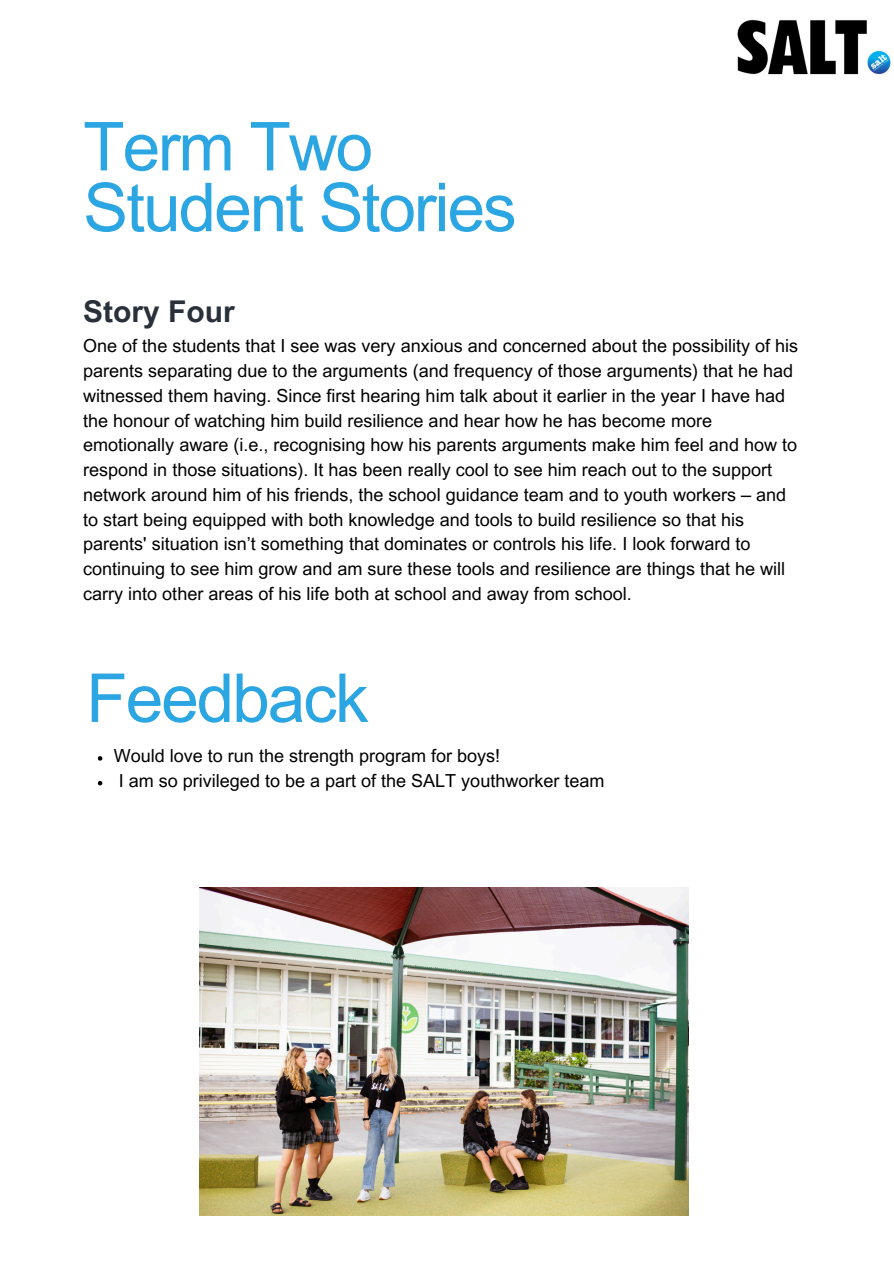
<style>
.page{position:relative;width:894px;height:1264px;background:#fff}
.page>*{position:absolute;margin:0;border:0;box-sizing:border-box;transform-origin:0 0}
.t1{font:67.5px/60.8px "Arial MT Pro";letter-spacing:-.03em;color:#2ca6e2}
.t2{font:700 30px "Arial MT Pro";color:#293039}
.t3{font:18px/24.8px "Arial MT Pro";color:#000}
</style>
<div class="page">
<img style="left:737px;top:19px;width:154px;height:56px">
<img style="left:199px;top:887px;width:489px;height:328px">
<svg style="left:98px;top:756px;width:4px;height:4px"></svg>
<svg style="left:98px;top:781px;width:4px;height:4px"></svg>
<h2 class="t1" style="left:83px;top:125px;width:435px">Term Two<br>Student Stories</h2>
<h1 class="t2" style="left:83px;top:300px;width:153px">Story Four</h1>
<p class="t3" style="left:83px;top:336px;width:716px">One of the students that I see was very anxious and concerned about the possibility of his parents separating due to the arguments (and frequency of those arguments) that he had witnessed them having. Since first hearing him talk about it earlier in the year I have had the honour of watching him build resilience and hear how he has become more emotionally aware (i.e., recognising how his parents arguments make him feel and how to respond in those situations). It has been really cool to see him reach out to the support network around him of his friends, the school guidance team and to youth workers – and to start being equipped with both knowledge and tools to build resilience so that his parents' situation isn’t something that dominates or controls his life. I look forward to continuing to see him grow and am sure these tools and resilience are things that he will carry into other areas of his life both at school and away from school.</p>
<p class="t1" style="left:86px;top:676px;width:284px">Feedback</p>
<p class="t3" style="left:114px;top:745px;width:388px">Would love to run the strength program for boys!</p>
<p class="t3" style="left:119px;top:770px;width:487px">I am so privileged to be a part of the SALT youthworker team</p>
</div>
